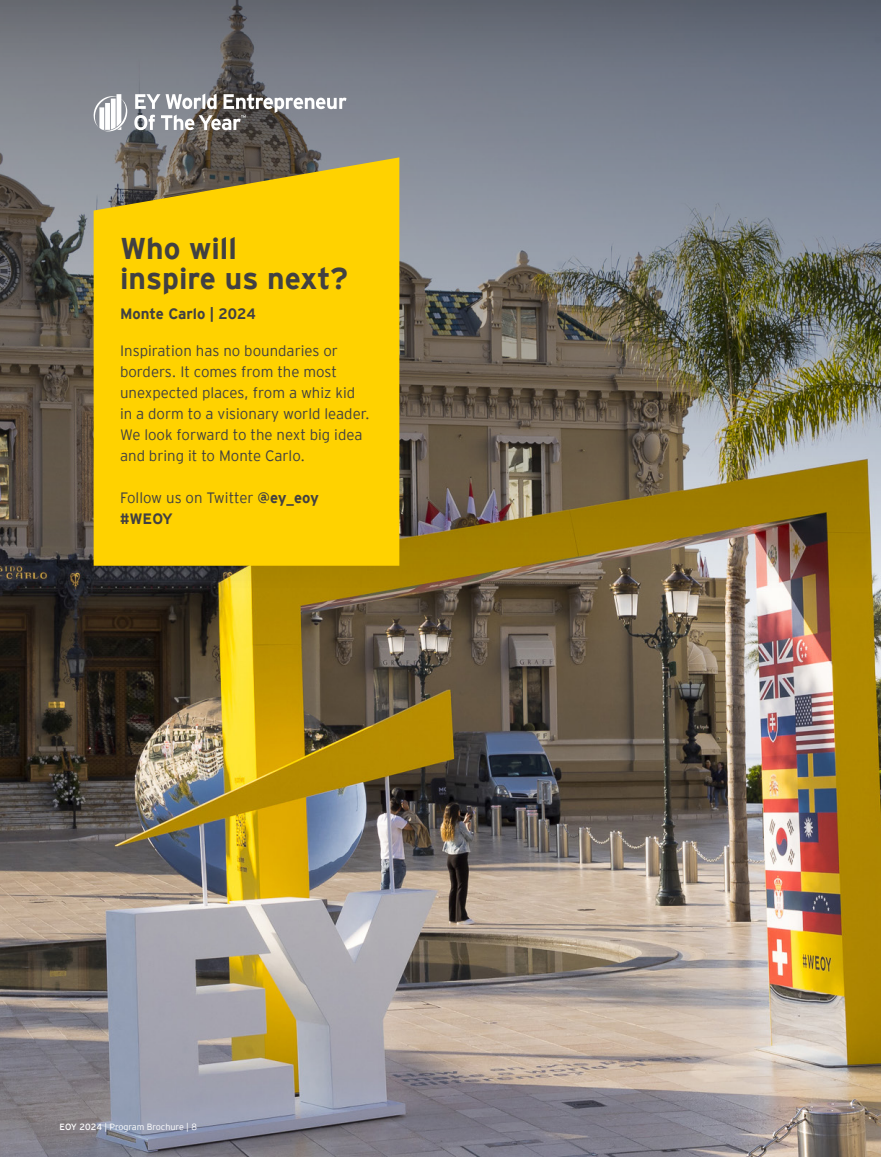
<style>
.page{position:relative;width:881px;height:1157px;background:#fff}
.page>*{position:absolute;margin:0;border:0;box-sizing:border-box;transform-origin:0 0}
.t1{font:700 30px/30px "EY Interstate";color:#414042}
.t2{font:300 15px/21px "EY Interstate";color:#414042}
.t3{font:700 15px "EY Interstate";color:#414042}
.t4{font:300 9px "EY Interstate";color:#fff}
.s1{font-weight:700}
.s2{font-weight:400}
</style>
<div class="page">
<img style="left:0;top:591px;width:880px;height:566px">
<img style="left:0;top:0;width:880px;height:591px">
<div style="left:94px;top:157px;width:305px;height:409px;background:#ffd200"></div>
<svg style="left:92px;top:94px;width:35px;height:39px"></svg>
<svg style="left:134px;top:94px;width:212px;height:36px"></svg>
<h1 class="t1" style="left:120px;top:231px;width:229px">Who will<br>inspire us next?</h1>
<p class="t3" style="left:120px;top:303px;width:137px">Monte Carlo | 2024</p>
<p class="t2" style="left:120px;top:339px;width:251px">Inspiration has no boundaries or borders. It comes from the most unexpected places, from a whiz kid in a dorm to a visionary world leader.<br>We look forward to the next big idea and bring it to Monte Carlo.</p>
<p class="t2" style="left:120px;top:486px;width:200px">Follow us on Twitter <span class="s1">@ey_eoy #WEOY</span></p>
<p class="t4" style="left:60px;top:1120px;width:139px"><span class="s2">EOY 2024</span> | Program Brochure | 8</p>
</div>
